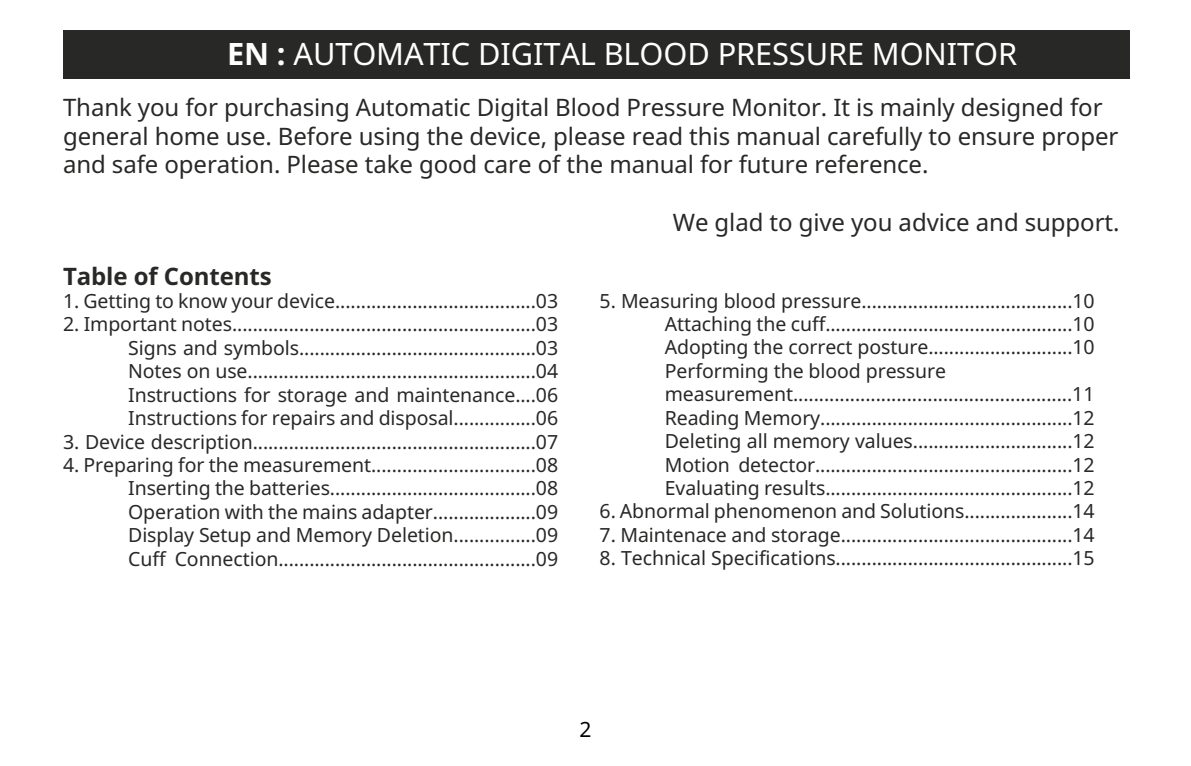
<style>
.page{position:relative;width:1191px;height:766px;background:#fff}
.page>*{position:absolute;margin:0;border:0;box-sizing:border-box;transform-origin:0 0}
.t1{font:30.9px "Noto Sans Thai";letter-spacing:-.005em;color:#fff}
.t2{font:24px/28.8px "Noto Sans Thai";letter-spacing:-.005em;color:#282827}
.t3{font:700 24px "Noto Sans Thai";letter-spacing:-.005em;color:#282827}
.t4{font:21px "Noto Sans Thai";color:#000}
.t5{font:19.5px/23.4px "Noto Sans Thai";letter-spacing:-.005em;color:#282827;text-align:justify}
.s1{font-weight:700}
</style>
<div class="page">
<div style="left:63px;top:30px;width:1066px;height:49px;background:#282827"></div>
<h1 class="t1" style="left:227px;top:34px;width:791px"><span class="s1">EN :</span> AUTOMATIC DIGITAL BLOOD PRESSURE MONITOR</h1>
<p class="t2" style="left:63px;top:94px;width:1056px">Thank you for purchasing Automatic Digital Blood Pressure Monitor. It is mainly designed for general home use. Before using the device, please read this manual carefully to ensure proper and safe operation. Please take good care of the manual for future reference.</p>
<p class="t2" style="left:673px;top:210px;width:448px">We glad to give you advice and support.</p>
<p class="t3" style="left:63px;top:260px;width:210px">Table of Contents</p>
<p class="t5" style="left:63px;top:290px;width:497px">1. Getting to know your device.......................................03</p>
<p class="t5" style="left:128px;top:314px;width:431px;text-indent:-65px">2. Important notes...........................................................03<br>Signs and symbols..............................................03<br>Notes on use........................................................04<br>Instructions for storage and maintenance....06<br>Instructions for repairs and disposal................06</p>
<p class="t5" style="left:63px;top:431px;width:497px">3. Device description.......................................................07</p>
<p class="t5" style="left:128px;top:454px;width:431px;text-indent:-65px">4. Preparing for the measurement................................08<br>Inserting the batteries........................................08<br>Operation with the mains adapter....................09<br>Display Setup and Memory Deletion................09<br>Cuff Connection..................................................09</p>
<p class="t5" style="left:665px;top:290px;width:431px;text-align:left;text-indent:-65px">5. Measuring blood pressure.........................................10<br>Attaching the cuff................................................10<br>Adopting the correct posture............................10<br>Performing the blood pressure measurement......................................................11<br>Reading Memory.................................................12<br>Deleting all memory values...............................12<br>Motion detector..................................................12<br>Evaluating results................................................12</p>
<p class="t5" style="left:599px;top:501px;width:497px">6. Abnormal phenomenon and Solutions.....................14</p>
<p class="t5" style="left:599px;top:524px;width:497px">7. Maintenace and storage.............................................14</p>
<p class="t5" style="left:599px;top:547px;width:497px">8. Technical Specifications..............................................15</p>
<p class="t4" style="left:579px;top:715px;width:14px">2</p>
</div>
